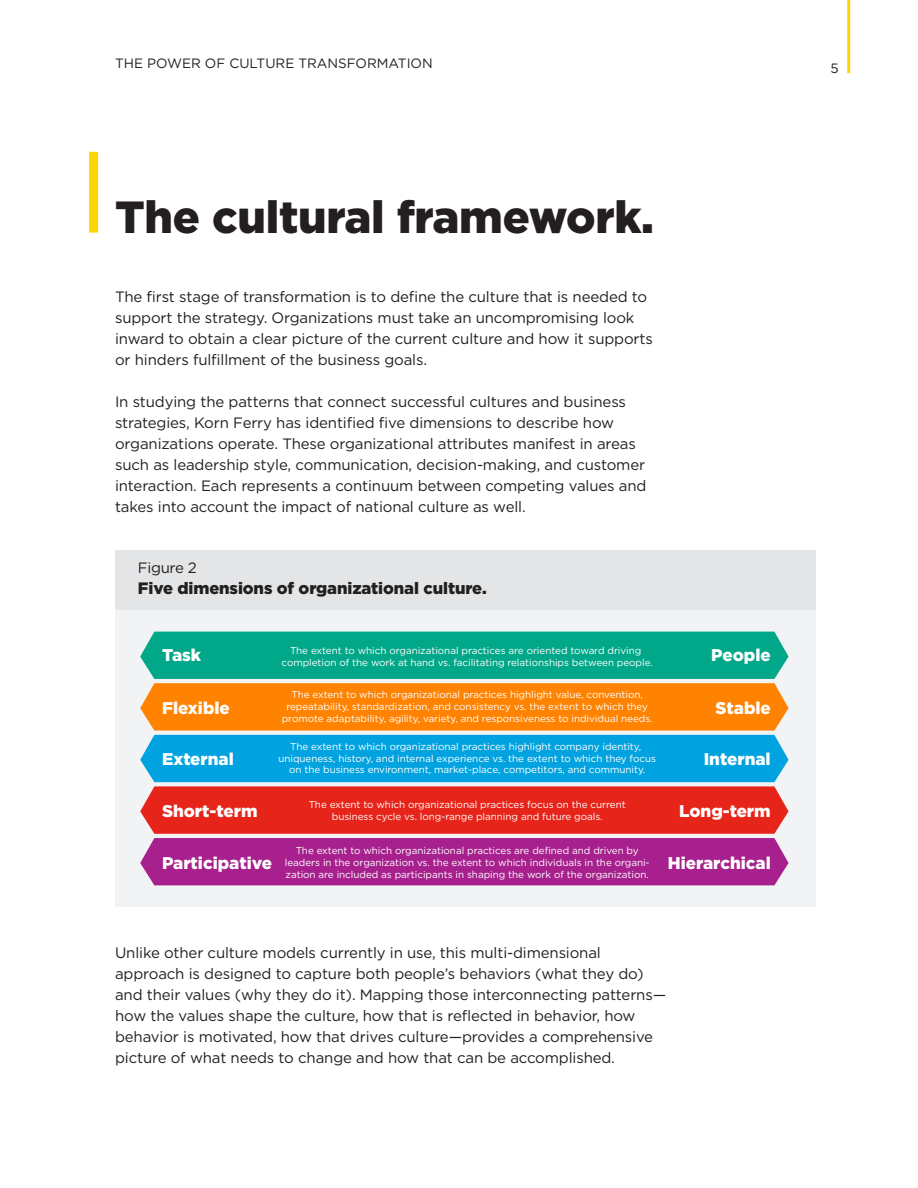
<style>
.page{position:relative;width:918px;height:1188px;background:#fff}
.page>*{position:absolute;margin:0;border:0;box-sizing:border-box;transform-origin:0 0}
.t1{font:900 45px "Gotham";letter-spacing:-.005em;color:#231f20}
.t2{font:900 16.95px "Gotham";color:#fff}
.t3{font:900 16.5px "Gotham";letter-spacing:-.005em;color:#231f20}
.t4{font:15px/21px "Gotham";letter-spacing:-.01em;color:#231f20}
.t5{font:13.5px "Gotham";color:#231f20}
.t6{font:9.9px/11.9px "Gotham";letter-spacing:-.005em;color:#fff;text-align:center}
</style>
<div class="page">
<hr style="left:847px;top:0;width:3px;height:73px;background:#ffd500">
<div style="left:115px;top:550px;width:701px;height:356px;background:#f2f3f4"></div>
<div style="left:115px;top:550px;width:701px;height:60px;background:#e3e5e7"></div>
<svg style="left:140px;top:632px;width:649px;height:253px;background:#8c7575"></svg>
<div style="left:89px;top:152px;width:9px;height:81px;background:#ffd500"></div>
<p class="t5" style="left:115px;top:55px;width:319px">THE POWER OF CULTURE TRANSFORMATION</p>
<h1 class="t1" style="left:115px;top:186px;width:541px">The cultural framework.</h1>
<p class="t4" style="left:115px;top:286px;width:539px">The first stage of transformation is to define the culture that is needed to support the strategy. Organizations must take an uncompromising look inward to obtain a clear picture of the current culture and how it supports or hinders fulfillment of the business goals.</p>
<p class="t4" style="left:115px;top:391px;width:533px">In studying the patterns that connect successful cultures and business strategies, Korn Ferry has identified five dimensions to describe how organizations operate. These organizational attributes manifest in areas such as leadership style, communication, decision-making, and customer interaction. Each represents a continuum between competing values and takes into account the impact of national culture as well.</p>
<p class="t4" style="left:138px;top:557px;width:60px">Figure 2</p>
<p class="t3" style="left:138px;top:577px;width:350px">Five dimensions of organizational culture.</p>
<p class="t6" style="left:282px;top:645px;width:373px">The extent to which organizational practices are oriented toward driving completion of the work at hand vs. facilitating relationships between people.</p>
<p class="t6" style="left:282px;top:688px;width:372px">The extent to which organizational practices highlight value, convention, repeatability, standardization, and consistency vs. the extent to which they promote adaptability, agility, variety, and responsiveness to individual needs.</p>
<p class="t6" style="left:278px;top:740px;width:379px">The extent to which organizational practices highlight company identity, uniqueness, history, and internal experience vs. the extent to which they focus on the business environment, market-place, competitors, and community.</p>
<p class="t6" style="left:309px;top:798px;width:318px">The extent to which organizational practices focus on the current business cycle vs. long-range planning and future goals.</p>
<p class="t6" style="left:285px;top:845px;width:366px">The extent to which organizational practices are defined and driven by leaders in the organization vs. the extent to which individuals in the organi&shy;zation are included as participants in shaping the work of the organization.</p>
<p class="t2" style="left:162px;top:643px;width:41px">Task</p>
<p class="t2" style="left:711px;top:643px;width:61px">People</p>
<p class="t2" style="left:715px;top:696px;width:57px">Stable</p>
<p class="t2" style="left:162px;top:696px;width:69px">Flexible</p>
<p class="t2" style="left:162px;top:748px;width:73px">External</p>
<p class="t2" style="left:162px;top:799px;width:97px">Short-term</p>
<p class="t2" style="left:679px;top:799px;width:93px">Long-term</p>
<p class="t2" style="left:162px;top:851px;width:112px">Participative</p>
<p class="t2" style="left:668px;top:851px;width:105px">Hierarchical</p>
<p class="t2" style="left:704px;top:748px;width:68px">Internal</p>
<p class="t4" style="left:115px;top:942px;width:553px">Unlike other culture models currently in use, this multi-dimensional approach is designed to capture both people’s behaviors (what they do) and their values (why they do it). Mapping those interconnecting patterns— how the values shape the culture, how that is reflected in behavior, how behavior is motivated, how that drives culture—provides a comprehensive picture of what needs to change and how that can be accomplished.</p>
<p class="t5" style="left:830px;top:60px;width:10px">5</p>
</div>
